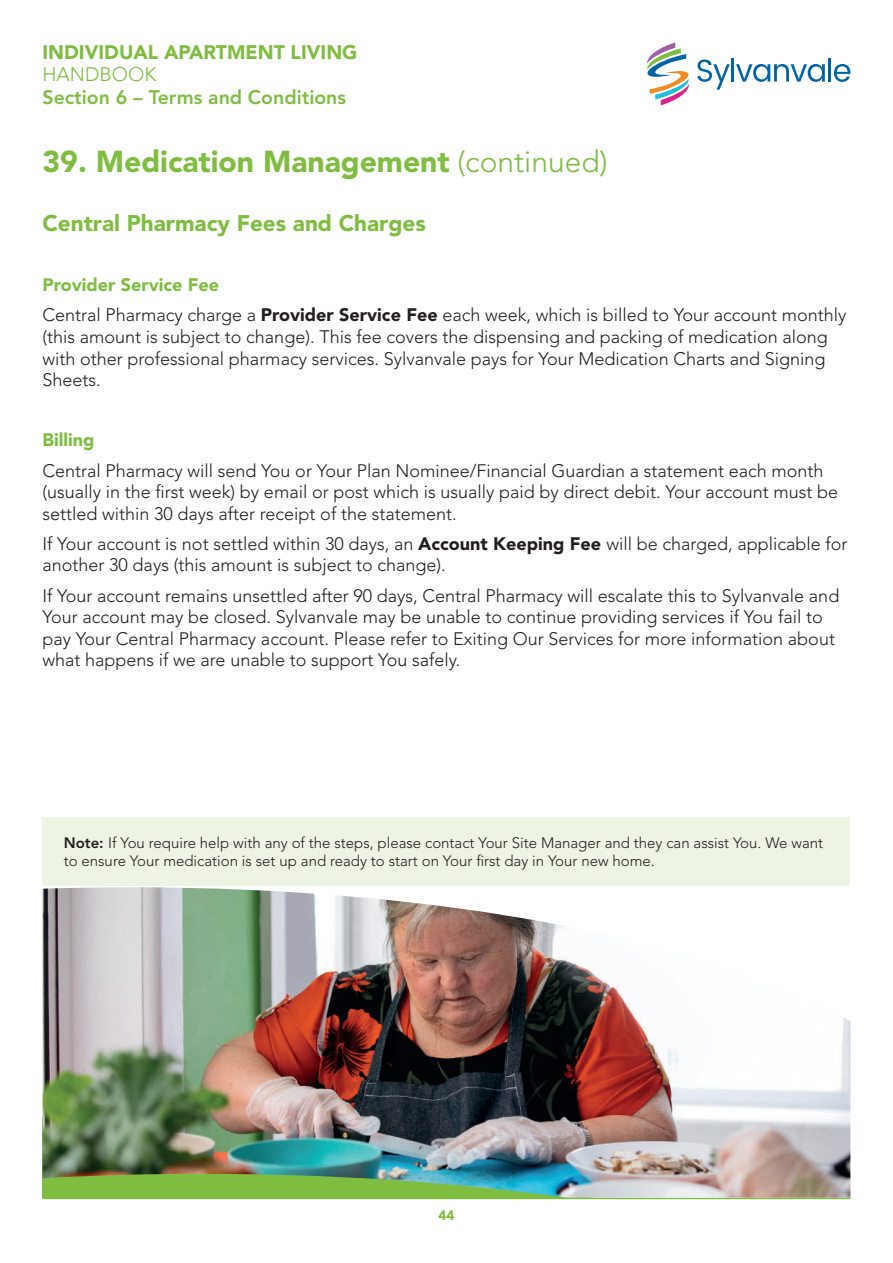
<style>
.page{position:relative;width:893px;height:1263px;background:#fff}
.page>*{position:absolute;margin:0;border:0;box-sizing:border-box;transform-origin:0 0}
.t1{font:900 30px "Avenir LT Std";color:#7fbd41}
.t2{font:900 22.5px "Avenir LT Std";color:#7fbd41}
.t3{font:800 19.5px "Avenir LT Std";color:#7fbd41}
.t4{font:900 19.5px "Avenir LT Std";color:#7fbd41}
.t5{font:300 19.5px "Avenir LT Std";color:#7fbd41}
.t6{font:300 18px/21.6px "Avenir LT Std";color:#231f20}
.t7{font:900 18px "Avenir LT Std";color:#7fbd41}
.t8{font:300 15px/18px "Avenir LT Std";color:#231f20}
.t9{font:900 13.5px "Avenir LT Std";color:#7fbd41}
.s1{font-weight:300}
.s2{font-weight:900;color:#7fbd41}
.s3{font-weight:900}
.s4{font-weight:800}
</style>
<div class="page">
<svg style="left:698px;top:59px;width:32px;height:31px"></svg>
<hr style="left:731px;top:58px;width:3px;height:24px;background:#0163a8">
<svg style="left:736px;top:64px;width:89px;height:18px"></svg>
<hr style="left:828px;top:58px;width:3px;height:24px;background:#0163a8">
<svg style="left:834px;top:64px;width:16px;height:18px"></svg>
<svg style="left:647px;top:43px;width:42px;height:62px"></svg>
<hr style="left:43px;top:1198px;width:807px;height:1px;background:#7fbd41">
<img style="left:43px;top:887px;width:807px;height:311px">
<div style="left:43px;top:817px;width:807px;height:68px;background:#edf4e3"></div>
<p class="t4" style="left:43px;top:40px;width:316px">INDIVIDUAL APARTMENT LIVING</p>
<p class="t5" style="left:43px;top:63px;width:115px">HANDBOOK</p>
<p class="t3" style="left:43px;top:86px;width:305px">Section 6 – Terms and Conditions</p>
<h1 class="t1" style="left:43px;top:143px;width:567px">39. Medication Management <span class="s1">(continued)</span></h1>
<p class="t2" style="left:43px;top:210px;width:385px">Central Pharmacy Fees and Charges</p>
<p class="t6" style="left:43px;top:270px;width:806px;line-height:30.2px"><span class="s2">Provider Service Fee<br></span>Central Pharmacy charge a <span class="s3">Provider Service Fee</span> each week, which is billed to Your account monthly</p>
<p class="t6" style="left:43px;top:326px;width:787px">(this amount is subject to change). This fee covers the dispensing and packing of medication along with other professional pharmacy services. Sylvanvale pays for Your Medication Charts and Signing<br>Sheets.</p>
<p class="t7" style="left:43px;top:429px;width:54px">Billing</p>
<p class="t6" style="left:43px;top:460px;width:797px">Central Pharmacy will send You or Your Plan Nominee/Financial Guardian a statement each month (usually in the first week) by email or post which is usually paid by direct debit. Your account must be settled within 30 days after receipt of the statement.</p>
<p class="t6" style="left:43px;top:533px;width:806px">If Your account is not settled within 30 days, an <span class="s3">Account Keeping Fee</span> will be charged, applicable for another 30 days (this amount is subject to change).</p>
<p class="t6" style="left:43px;top:584px;width:798px">If Your account remains unsettled after 90 days, Central Pharmacy will escalate this to Sylvanvale and Your account may be closed. Sylvanvale may be unable to continue providing services if You fail to pay Your Central Pharmacy account. Please refer to Exiting Our Services for more information about what happens if we are unable to support You safely.</p>
<p class="t8" style="left:64px;top:834px;width:761px"><span class="s4">Note:</span> If You require help with any of the steps, please contact Your Site Manager and they can assist You. We want to ensure Your medication is set up and ready to start on Your first day in Your new home.</p>
<p class="t9" style="left:438px;top:1207px;width:17px">44</p>
</div>
